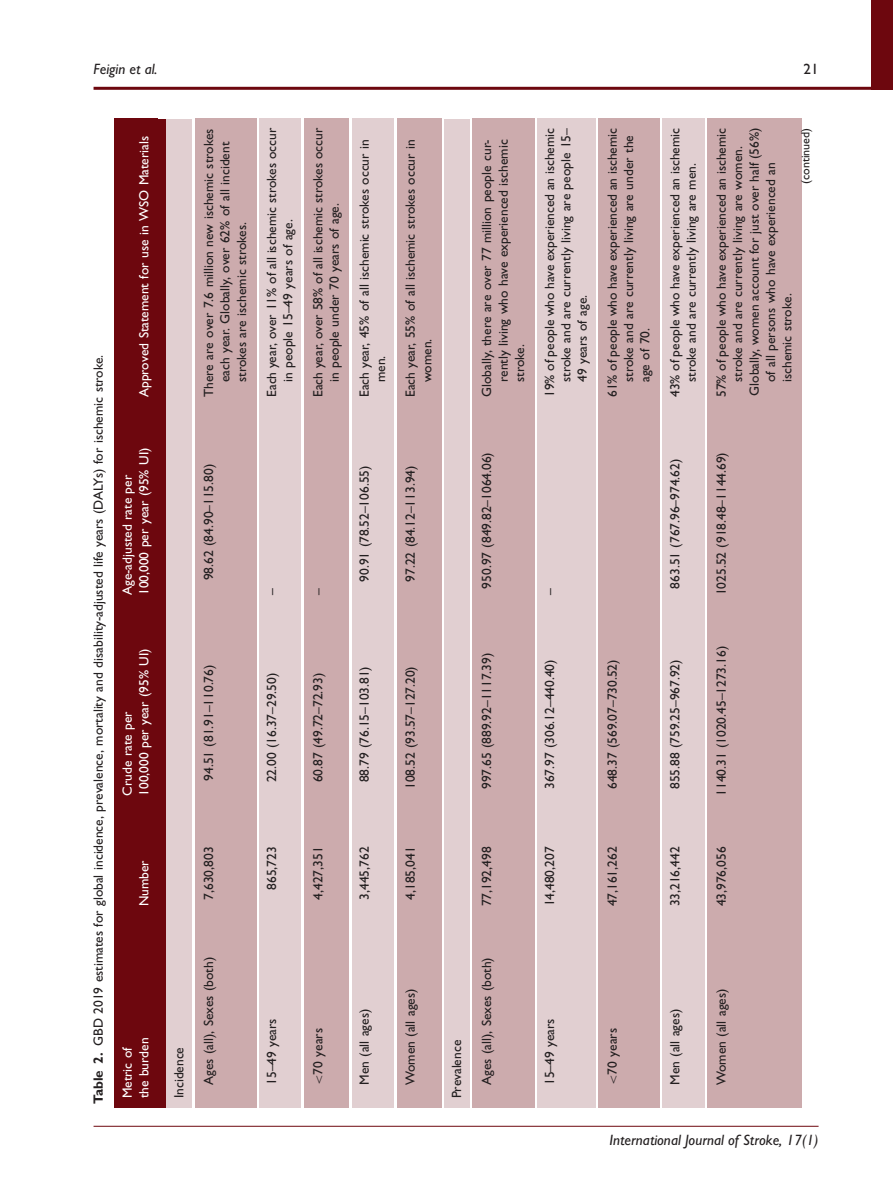
<style>
.page{position:relative;width:893px;height:1191px;background:#fff}
.page>*{position:absolute;margin:0;border:0;box-sizing:border-box;transform-origin:0 0}
.t1{font:italic 500 15px "Gill Sans MT Pro";color:#231f20}
.t2{font:500 15px "Gill Sans MT Pro";color:#231f20}
.t3{font:13.5px/16.4px "Adv P7 D09";color:#231f20}
.t4{font:13.5px/16.5px "Adv P7 D09";color:#fff}
.t5{font:12px "Adv P7 D09";color:#231f20}
.s1{font-family:"Adv P7 D0 F"}
.s2{color:#fff}
.s3{font-family:"Adv MT MI"}
</style>
<div class="page">
<hr style="left:94px;top:87px;width:799px;height:3px;background:#6d070e">
<div style="left:872px;top:0;width:21px;height:89px;background:#6d070e"></div>
<hr style="left:94px;top:1125px;width:725px;height:1px;background:#6d070e">
<div style="left:114px;top:406px;width:43px;height:701px;background:#6d070e"></div>
<div style="left:114px;top:119px;width:43px;height:287px;background:#6d070e"></div>
<div style="left:167px;top:119px;width:25px;height:988px;background:#e1cfd1"></div>
<div style="left:195px;top:406px;width:61px;height:701px;background:#ccabad"></div>
<div style="left:195px;top:119px;width:61px;height:287px;background:#ccabad"></div>
<div style="left:259px;top:406px;width:42px;height:701px;background:#e1cfd1"></div>
<div style="left:259px;top:119px;width:42px;height:287px;background:#e1cfd1"></div>
<div style="left:304px;top:406px;width:45px;height:701px;background:#ccabad"></div>
<div style="left:304px;top:119px;width:45px;height:287px;background:#ccabad"></div>
<div style="left:352px;top:406px;width:42px;height:701px;background:#e1cfd1"></div>
<div style="left:352px;top:119px;width:42px;height:287px;background:#e1cfd1"></div>
<div style="left:397px;top:406px;width:44px;height:701px;background:#ccabad"></div>
<div style="left:397px;top:119px;width:44px;height:287px;background:#ccabad"></div>
<div style="left:444px;top:119px;width:26px;height:988px;background:#e1cfd1"></div>
<div style="left:473px;top:406px;width:61px;height:701px;background:#ccabad"></div>
<div style="left:473px;top:119px;width:61px;height:287px;background:#ccabad"></div>
<div style="left:537px;top:406px;width:58px;height:701px;background:#e1cfd1"></div>
<div style="left:537px;top:119px;width:58px;height:287px;background:#e1cfd1"></div>
<div style="left:598px;top:406px;width:62px;height:701px;background:#ccabad"></div>
<div style="left:598px;top:119px;width:62px;height:287px;background:#ccabad"></div>
<div style="left:663px;top:406px;width:42px;height:701px;background:#e1cfd1"></div>
<div style="left:663px;top:119px;width:42px;height:287px;background:#e1cfd1"></div>
<div style="left:707px;top:406px;width:95px;height:701px;background:#ccabad"></div>
<div style="left:707px;top:119px;width:95px;height:287px;background:#ccabad"></div>
<div style="left:157px;top:119px;width:9px;height:988px;background:#6d070e"></div>
<p class="t1" style="left:94px;top:60px;width:66px">Feigin et al.</p>
<p class="t2" style="left:804px;top:60px;width:16px">21</p>
<p class="t4" style="left:137px;top:397px;width:262px;rotate:-90deg">Approved Statement for use in WSO Materials</p>
<p class="t3" style="left:85px;top:1098px;width:745px;line-height:29px;text-indent:-6px;rotate:-90deg"><span class="s1">Table 2.</span> GBD 2019 estimates for global incidence, prevalence, mortality and disability-adjusted life years (DALYs) for ischemic stroke.<br><span class="s2">Metric of</span></p>
<p class="t4" style="left:120px;top:595px;width:149px;rotate:-90deg">Age-adjusted rate per<br>100,000 per year (95% UI)</p>
<p class="t4" style="left:120px;top:796px;width:149px;rotate:-90deg">Crude rate per<br>100,000 per year (95% UI)</p>
<p class="t4" style="left:137px;top:906px;width:48px;rotate:-90deg">Number</p>
<p class="t4" style="left:137px;top:1098px;width:62px;rotate:-90deg">the burden</p>
<p class="t3" style="left:202px;top:382px;width:255px;text-indent:-15px;rotate:-90deg">There are over 7.6 million new ischemic strokes each year. Globally, over 62% of all incident strokes are ischemic strokes.</p>
<p class="t3" style="left:264px;top:382px;width:256px;text-indent:-15px;rotate:-90deg">Each year, over 11% of all ischemic strokes occur in people 15–49 years of age.</p>
<p class="t3" style="left:311px;top:382px;width:256px;text-indent:-15px;rotate:-90deg">Each year, over 58% of all ischemic strokes occur in people under 70 years of age.</p>
<p class="t3" style="left:357px;top:382px;width:244px;text-indent:-15px;rotate:-90deg">Each year, 45% of all ischemic strokes occur in men.</p>
<p class="t3" style="left:403px;top:382px;width:244px;text-indent:-15px;rotate:-90deg">Each year, 55% of all ischemic strokes occur in women.</p>
<p class="t3" style="left:480px;top:382px;width:244px;text-align:justify;text-indent:-15px;rotate:-90deg">Globally, there are over 77 million people cur&shy;rently living who have experienced ischemic stroke.</p>
<p class="t3" style="left:542px;top:382px;width:256px;text-align:justify;text-indent:-15px;rotate:-90deg">19% of people who have experienced an ischemic stroke and are currently living are people 15– 49 years of age.</p>
<p class="t3" style="left:605px;top:382px;width:255px;text-indent:-15px;rotate:-90deg">61% of people who have experienced an ischemic stroke and are currently living are under the age of 70.</p>
<p class="t3" style="left:668px;top:382px;width:255px;text-indent:-15px;rotate:-90deg">43% of people who have experienced an ischemic stroke and are currently living are men.</p>
<p class="t3" style="left:714px;top:397px;width:270px;rotate:-90deg">57% of people who have experienced an ischemic</p>
<p class="t3" style="left:747px;top:395px;width:269px;rotate:-90deg">Globally, women account for just over half (56%)</p>
<p class="t3" style="left:731px;top:382px;width:237px;rotate:-90deg">stroke and are currently living are women.</p>
<p class="t3" style="left:763px;top:382px;width:221px;rotate:-90deg">of all persons who have experienced an</p>
<p class="t3" style="left:780px;top:382px;width:90px;rotate:-90deg">ischemic stroke.</p>
<p class="t5" style="left:801px;top:184px;width:57px;rotate:-90deg">(continued)</p>
<p class="t3" style="left:202px;top:580px;width:118px;rotate:-90deg">98.62 (84.90–115.80)</p>
<p class="t3" style="left:202px;top:781px;width:118px;rotate:-90deg">94.51 (81.91–110.76)</p>
<p class="t3" style="left:202px;top:899px;width:54px;rotate:-90deg">7,630,803</p>
<p class="t3" style="left:172px;top:1098px;width:53px;rotate:-90deg">Incidence</p>
<p class="t3" style="left:202px;top:1085px;width:129px;rotate:-90deg">Ages (all), Sexes (both)</p>
<p class="t3" style="left:264px;top:595px;width:8px;rotate:-90deg">–</p>
<p class="t3" style="left:311px;top:595px;width:8px;rotate:-90deg">–</p>
<p class="t3" style="left:357px;top:582px;width:118px;rotate:-90deg">90.91 (78.52–106.55)</p>
<p class="t3" style="left:403px;top:582px;width:118px;rotate:-90deg">97.22 (84.12–113.94)</p>
<p class="t3" style="left:480px;top:588px;width:138px;rotate:-90deg">950.97 (849.82–1064.06)</p>
<p class="t3" style="left:264px;top:782px;width:111px;rotate:-90deg">22.00 (16.37–29.50)</p>
<p class="t3" style="left:311px;top:782px;width:111px;rotate:-90deg">60.87 (49.72–72.93)</p>
<p class="t3" style="left:357px;top:782px;width:118px;rotate:-90deg">88.79 (76.15–103.81)</p>
<p class="t3" style="left:403px;top:789px;width:124px;rotate:-90deg">108.52 (93.57–127.20)</p>
<p class="t3" style="left:480px;top:789px;width:138px;rotate:-90deg">997.65 (889.92–1117.39)</p>
<p class="t3" style="left:264px;top:890px;width:45px;rotate:-90deg">865,723</p>
<p class="t3" style="left:311px;top:899px;width:54px;rotate:-90deg">4,427,351</p>
<p class="t3" style="left:357px;top:899px;width:54px;rotate:-90deg">3,445,762</p>
<p class="t3" style="left:403px;top:899px;width:54px;rotate:-90deg">4,185,041</p>
<p class="t3" style="left:480px;top:906px;width:61px;rotate:-90deg">77,192,498</p>
<p class="t3" style="left:264px;top:1085px;width:68px;rotate:-90deg">15–49 years</p>
<p class="t3" style="left:311px;top:1085px;width:58px;rotate:-90deg"><span class="s3">&lt;</span>70 years</p>
<p class="t3" style="left:357px;top:1085px;width:77px;rotate:-90deg">Men (all ages)</p>
<p class="t3" style="left:403px;top:1085px;width:98px;rotate:-90deg">Women (all ages)</p>
<p class="t3" style="left:450px;top:1098px;width:60px;rotate:-90deg">Prevalence</p>
<p class="t3" style="left:480px;top:1085px;width:129px;rotate:-90deg">Ages (all), Sexes (both)</p>
<p class="t3" style="left:542px;top:595px;width:8px;rotate:-90deg">–</p>
<p class="t3" style="left:542px;top:789px;width:131px;rotate:-90deg">367.97 (306.12–440.40)</p>
<p class="t3" style="left:542px;top:906px;width:61px;rotate:-90deg">14,480,207</p>
<p class="t3" style="left:542px;top:1085px;width:68px;rotate:-90deg">15–49 years</p>
<p class="t3" style="left:605px;top:789px;width:131px;rotate:-90deg">648.37 (569.07–730.52)</p>
<p class="t3" style="left:605px;top:906px;width:61px;rotate:-90deg">47,161,262</p>
<p class="t3" style="left:605px;top:1085px;width:58px;rotate:-90deg"><span class="s3">&lt;</span>70 years</p>
<p class="t3" style="left:668px;top:588px;width:131px;rotate:-90deg">863.51 (767.96–974.62)</p>
<p class="t3" style="left:668px;top:789px;width:131px;rotate:-90deg">855.88 (759.25–967.92)</p>
<p class="t3" style="left:668px;top:906px;width:61px;rotate:-90deg">33,216,442</p>
<p class="t3" style="left:668px;top:1085px;width:77px;rotate:-90deg">Men (all ages)</p>
<p class="t3" style="left:714px;top:595px;width:144px;rotate:-90deg">1025.52 (918.48–1144.69)</p>
<p class="t3" style="left:714px;top:796px;width:151px;rotate:-90deg">1140.31 (1020.45–1273.16)</p>
<p class="t3" style="left:714px;top:906px;width:61px;rotate:-90deg">43,976,056</p>
<p class="t3" style="left:714px;top:1085px;width:98px;rotate:-90deg">Women (all ages)</p>
<p class="t1" style="left:610px;top:1130px;width:210px">International Journal of Stroke, 17(1)</p>
</div>
